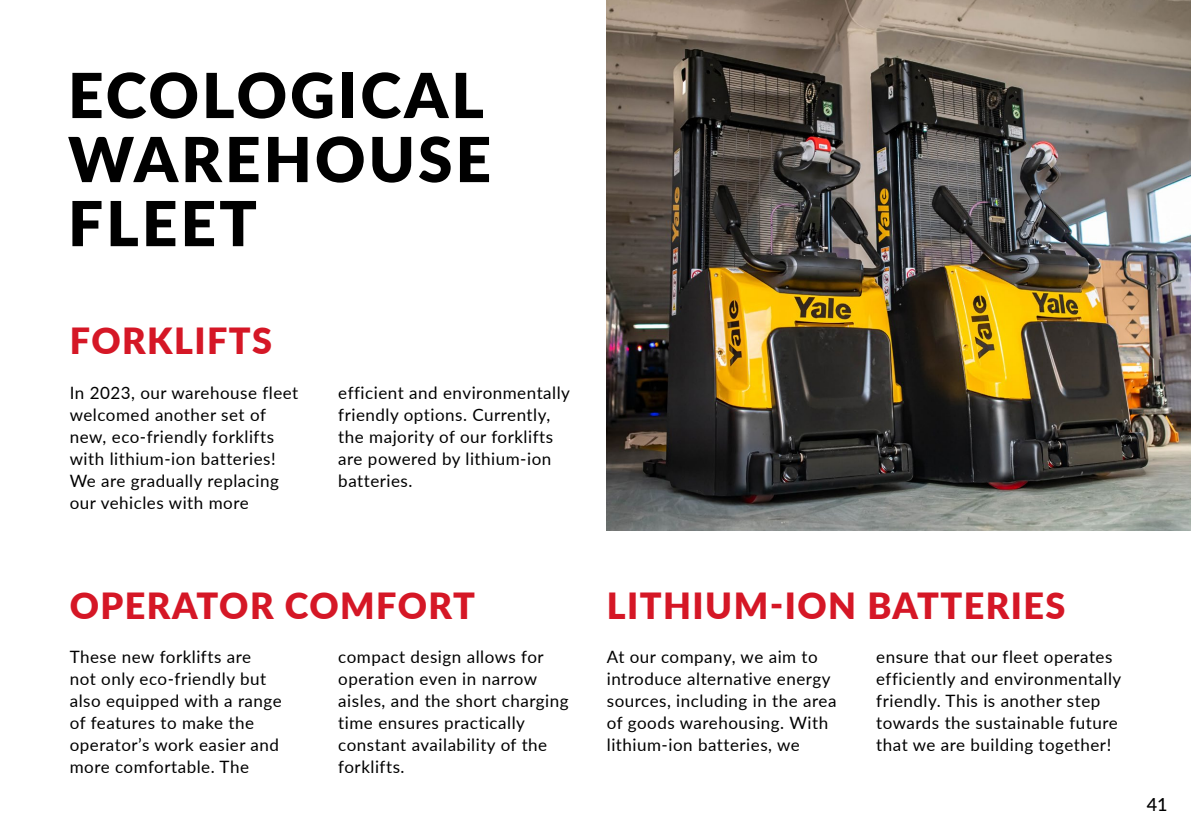
<style>
.page{position:relative;width:1191px;height:840px;background:#fff}
.page>*{position:absolute;margin:0;border:0;box-sizing:border-box;transform-origin:0 0}
.t1{font:900 62px/64px "Lato";letter-spacing:.05em;color:#000;text-align:justify}
.t2{font:900 36px "Lato";letter-spacing:.04em;color:#d51726}
.t3{font:500 18px "Lato";color:#000}
.t4{font:17px/22px "Lato";letter-spacing:.03em;color:#000}
</style>
<div class="page">
<img style="left:607px;top:0;width:584px;height:530px">
<h1 class="t1" style="left:68px;top:61px;width:424px">ECOLOGICAL WAREHOUSE FLEET</h1>
<h2 class="t2" style="left:70px;top:314px;width:204px">FORKLIFTS</h2>
<p class="t4" style="left:70px;top:380px;width:230px">In 2023, our warehouse fleet welcomed another set of new, eco-friendly forklifts with lithium-ion batteries!<br>We are gradually replacing our vehicles with more</p>
<p class="t4" style="left:338px;top:380px;width:233px">efficient and environmentally friendly options. Currently, the majority of our forklifts are powered by lithium-ion batteries.</p>
<h2 class="t2" style="left:70px;top:578px;width:407px">OPERATOR COMFORT</h2>
<h2 class="t2" style="left:607px;top:578px;width:460px">LITHIUM-ION BATTERIES</h2>
<p class="t4" style="left:70px;top:644px;width:213px">These new forklifts are<br>not only eco-friendly but also equipped with a range of features to make the operator’s work easier and more comfortable. The</p>
<p class="t4" style="left:338px;top:644px;width:232px">compact design allows for operation even in narrow aisles, and the short charging time ensures practically constant availability of the forklifts.</p>
<p class="t4" style="left:607px;top:644px;width:231px">At our company, we aim to introduce alternative energy sources, including in the area of goods warehousing. With lithium-ion batteries, we</p>
<p class="t4" style="left:876px;top:644px;width:247px">ensure that our fleet operates efficiently and environmentally friendly. This is another step towards the sustainable future that we are building together!</p>
<p class="t3" style="left:1146px;top:791px;width:22px">41</p>
</div>
